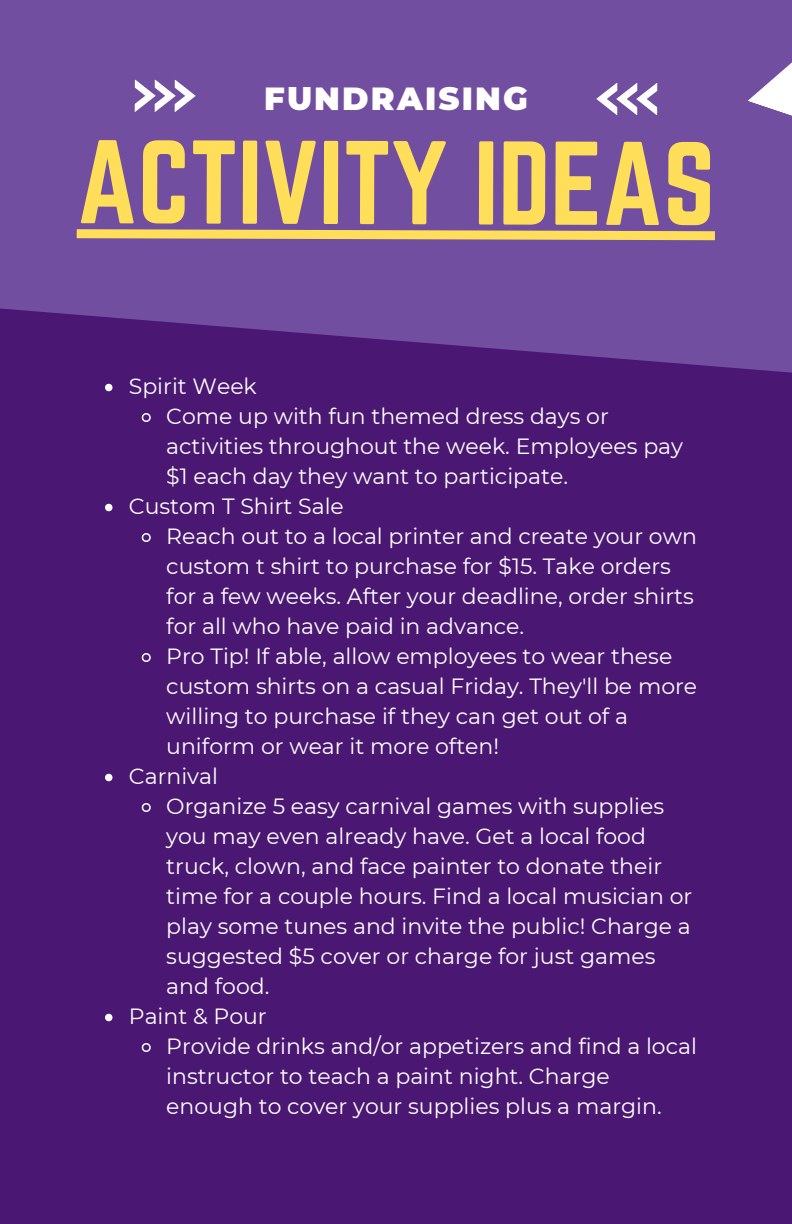
<style>
.page{position:relative;width:792px;height:1224px;background:#4a1772}
.page>*{position:absolute;margin:0;border:0;box-sizing:border-box;transform-origin:0 0}
.t1{font:104px "Norwester";color:#ffde59}
.t2{font:900 32px "Montserrat";letter-spacing:.065em;color:#fff}
.t3{font:22px/30px "Montserrat";color:#fff}
</style>
<div class="page">
<svg style="left:0;top:0;width:792px;height:373px;background:#6d489b"></svg>
<svg style="left:135px;top:79px;width:61px;height:33px;background:#a792c4"></svg>
<svg style="left:596px;top:83px;width:61px;height:33px;background:#a792c4"></svg>
<svg style="left:747px;top:41px;width:45px;height:84px;background:#9d85bd"></svg>
<svg style="left:77px;top:229px;width:638px;height:11px;background:#e5c365"></svg>
<svg style="left:105px;top:384px;width:8px;height:7px"></svg>
<svg style="left:141px;top:413px;width:10px;height:9px"></svg>
<svg style="left:105px;top:504px;width:8px;height:7px"></svg>
<svg style="left:141px;top:533px;width:10px;height:9px"></svg>
<svg style="left:141px;top:653px;width:10px;height:9px"></svg>
<svg style="left:105px;top:774px;width:8px;height:7px"></svg>
<svg style="left:141px;top:803px;width:10px;height:9px"></svg>
<svg style="left:105px;top:1014px;width:8px;height:7px"></svg>
<svg style="left:141px;top:1043px;width:10px;height:9px"></svg>
<p class="t2" style="left:264px;top:79px;width:265px">FUNDRAISING</p>
<p class="t1" style="left:77px;top:133px;width:640px">ACTIVITY IDEAS</p>
<p class="t3" style="left:129px;top:371px;width:129px">Spirit Week</p>
<p class="t3" style="left:166px;top:401px;width:518px">Come up with fun themed dress days or activities throughout the week. Employees pay $1 each day they want to participate.</p>
<p class="t3" style="left:129px;top:491px;width:217px">Custom T Shirt Sale</p>
<p class="t3" style="left:166px;top:521px;width:532px">Reach out to a local printer and create your own custom t shirt to purchase for $15. Take orders for a few weeks. After your deadline, order shirts for all who have paid in advance.</p>
<p class="t3" style="left:166px;top:641px;width:532px">Pro Tip! If able, allow employees to wear these custom shirts on a casual Friday. They'll be more willing to purchase if they can get out of a uniform or wear it more often!</p>
<p class="t3" style="left:129px;top:761px;width:91px">Carnival</p>
<p class="t3" style="left:166px;top:791px;width:528px">Organize 5 easy carnival games with supplies you may even already have. Get a local food truck, clown, and face painter to donate their time for a couple hours. Find a local musician or play some tunes and invite the public! Charge a suggested $5 cover or charge for just games and food.</p>
<p class="t3" style="left:129px;top:1001px;width:139px">Paint &amp; Pour</p>
<p class="t3" style="left:166px;top:1031px;width:532px">Provide drinks and/or appetizers and find a local instructor to teach a paint night. Charge enough to cover your supplies plus a margin.</p>
</div>
